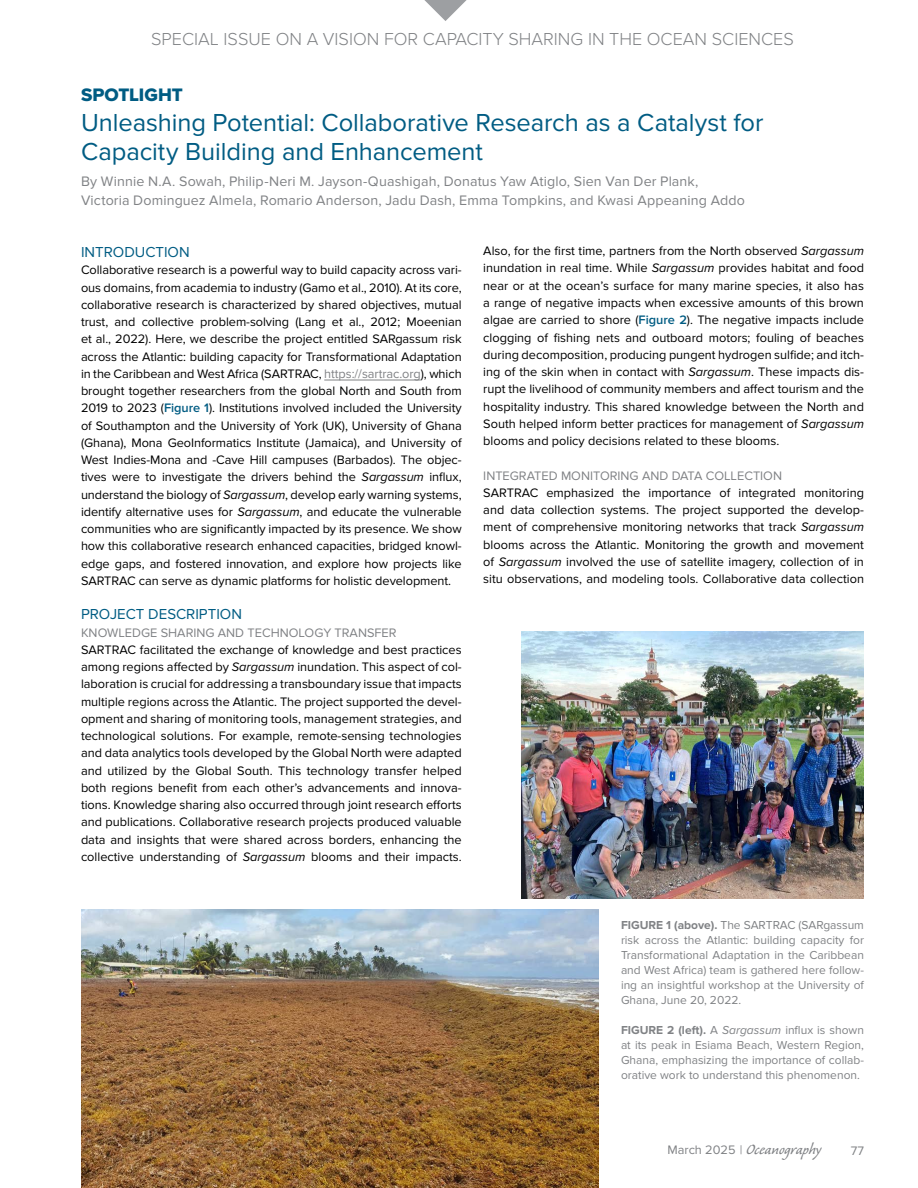
<style>
.page{position:relative;width:918px;height:1188px;background:#fff}
.page>*{position:absolute;margin:0;border:0;box-sizing:border-box;transform-origin:0 0}
.t1{font:25.5px/28.5px "Proxima Nova";letter-spacing:-.005em;color:#005c83}
.t2{font:18.75px "Caliban Std";color:#808285}
.t3{font:18.75px "Proxima Nova Extrabld";letter-spacing:-.005em;color:#005c83}
.t4{font:300 18px "Proxima Nova";color:#808285}
.t5{font:15px "Proxima Nova";color:#005c83}
.t6{font:14.25px/19.5px "Proxima Nova";letter-spacing:.01em;color:#808285}
.t7{font:12.75px/17.2px "Proxima Nova";color:#000;text-align:justify}
.t8{font:12.75px "Proxima Nova";color:#808285}
.t9{font:12px/15px "Proxima Nova";color:#808285;text-align:justify}
.s1{color:#808285}
.s2{font-weight:600;color:#005c83}
.s3{font-style:italic}
.s4{font-weight:700}
.s5{font-family:"Proxima Nova Regular 2";font-size:12.75px}
</style>
<div class="page">
<svg style="left:424px;top:0;width:43px;height:21px"></svg>
<hr style="left:324px;top:380px;width:97px;height:1px;background:#808285">
<img style="left:521px;top:631px;width:343px;height:267px">
<img style="left:81px;top:909px;width:517px;height:279px">
<h3 class="t4" style="left:151px;top:26px;width:644px">SPECIAL ISSUE ON A VISION FOR CAPACITY SHARING IN THE OCEAN SCIENCES</h3>
<h2 class="t3" style="left:81px;top:81px;width:103px">SPOTLIGHT</h2>
<h1 class="t1" style="left:81px;top:109px;width:684px">Unleashing Potential: Collaborative Research as a Catalyst for<br>Capacity Building and Enhancement</h1>
<p class="t6" style="left:81px;top:172px;width:665px">By Winnie N.A. Sowah, Philip-Neri M. Jayson-Quashigah, Donatus Yaw Atiglo, Sien Van Der Plank,<br>Victoria Dominguez Almela, Romario Anderson, Jadu Dash, Emma Tompkins, and Kwasi Appeaning Addo</p>
<p class="t5" style="left:81px;top:243px;width:110px">INTRODUCTION</p>
<p class="t7" style="left:81px;top:262px;width:382px">Collaborative research is a powerful way to build capacity across vari&shy;ous domains, from academia to industry (Gamo et al., 2010). At its core, collaborative research is characterized by shared objectives, mutual trust, and collective problem-solving (Lang et al., 2012; Moeenian et al., 2022). Here, we describe the project entitled SARgassum risk across the Atlantic: building capacity for Transformational Adaptation in the Caribbean and West Africa (SARTRAC, <span class="s1">https://sartrac.org</span>), which brought together researchers from the global North and South from 2019 to 2023 (<span class="s2">Figure 1</span>). Institutions involved included the University of Southampton and the University of York (UK), University of Ghana (Ghana), Mona GeoInformatics Institute (Jamaica), and University of West Indies-Mona and -Cave Hill campuses (Barbados). The objec&shy;tives were to investigate the drivers behind the <span class="s3">Sargassum</span> influx, understand the biology of <span class="s3">Sargassum</span>, develop early warning systems, identify alternative uses for <span class="s3">Sargassum</span>, and educate the vulnerable communities who are significantly impacted by its presence. We show how this collaborative research enhanced capacities, bridged knowl&shy;edge gaps, and fostered innovation, and explore how projects like SARTRAC can serve as dynamic platforms for holistic development.</p>
<p class="t5" style="left:81px;top:606px;width:163px">PROJECT DESCRIPTION</p>
<p class="t8" style="left:81px;top:625px;width:317px">KNOWLEDGE SHARING AND TECHNOLOGY TRANSFER</p>
<p class="t7" style="left:81px;top:641px;width:382px">SARTRAC facilitated the exchange of knowledge and best practices among regions affected by <span class="s3">Sargassum</span> inundation. This aspect of col&shy;laboration is crucial for addressing a transboundary issue that impacts multiple regions across the Atlantic. The project supported the devel&shy;opment and sharing of monitoring tools, management strategies, and technological solutions. For example, remote-sensing technologies and data analytics tools developed by the Global North were adapted and utilized by the Global South. This technology transfer helped both regions benefit from each other’s advancements and innova&shy;tions. Knowledge sharing also occurred through joint research efforts and publications. Collaborative research projects produced valuable data and insights that were shared across borders, enhancing the collective understanding of <span class="s3">Sargassum</span> blooms and their impacts.</p>
<p class="t7" style="left:483px;top:243px;width:382px">Also, for the first time, partners from the North observed <span class="s3">Sargassum </span>inundation in real time. While <span class="s3">Sargassum</span> provides habitat and food near or at the ocean’s surface for many marine species, it also has a range of negative impacts when excessive amounts of this brown algae are carried to shore (<span class="s2">Figure 2</span>). The negative impacts include clogging of fishing nets and outboard motors; fouling of beaches during decomposition, producing pungent hydrogen sulfide; and itch&shy;ing of the skin when in contact with <span class="s3">Sargassum</span>. These impacts dis&shy;rupt the livelihood of community members and affect tourism and the hospitality industry. This shared knowledge between the North and South helped inform better practices for management of <span class="s3">Sargassum </span>blooms and policy decisions related to these blooms.</p>
<p class="t8" style="left:483px;top:468px;width:300px">INTEGRATED MONITORING AND DATA COLLECTION</p>
<p class="t7" style="left:483px;top:484px;width:382px">SARTRAC emphasized the importance of integrated monitoring and data collection systems. The project supported the develop&shy;ment of comprehensive monitoring networks that track <span class="s3">Sargassum </span>blooms across the Atlantic. Monitoring the growth and movement of <span class="s3">Sargassum</span> involved the use of satellite imagery, collection of in situ observations, and modeling tools. Collaborative data collection</p>
<p class="t9" style="left:621px;top:918px;width:245px"><span class="s4">FIGURE 1 (above).</span> The SARTRAC (SARgassum risk across the Atlantic: building capacity for Transformational Adaptation in the Caribbean and West Africa) team is gathered here follow&shy;ing an insightful workshop at the University of Ghana, June 20, 2022.</p>
<p class="t9" style="left:621px;top:1023px;width:245px"><span class="s4">FIGURE 2 (left).</span> A <span class="s3">Sargassum</span> influx is shown at its peak in Esiama Beach, Western Region, Ghana, emphasizing the importance of collab&shy;orative work to understand this phenomenon.</p>
<h2 class="t2" style="left:667px;top:1140px;width:155px"><span class="s5">March 2025 |</span> Oceanography</h2>
<p class="t8" style="left:851px;top:1143px;width:15px">77</p>
</div>
